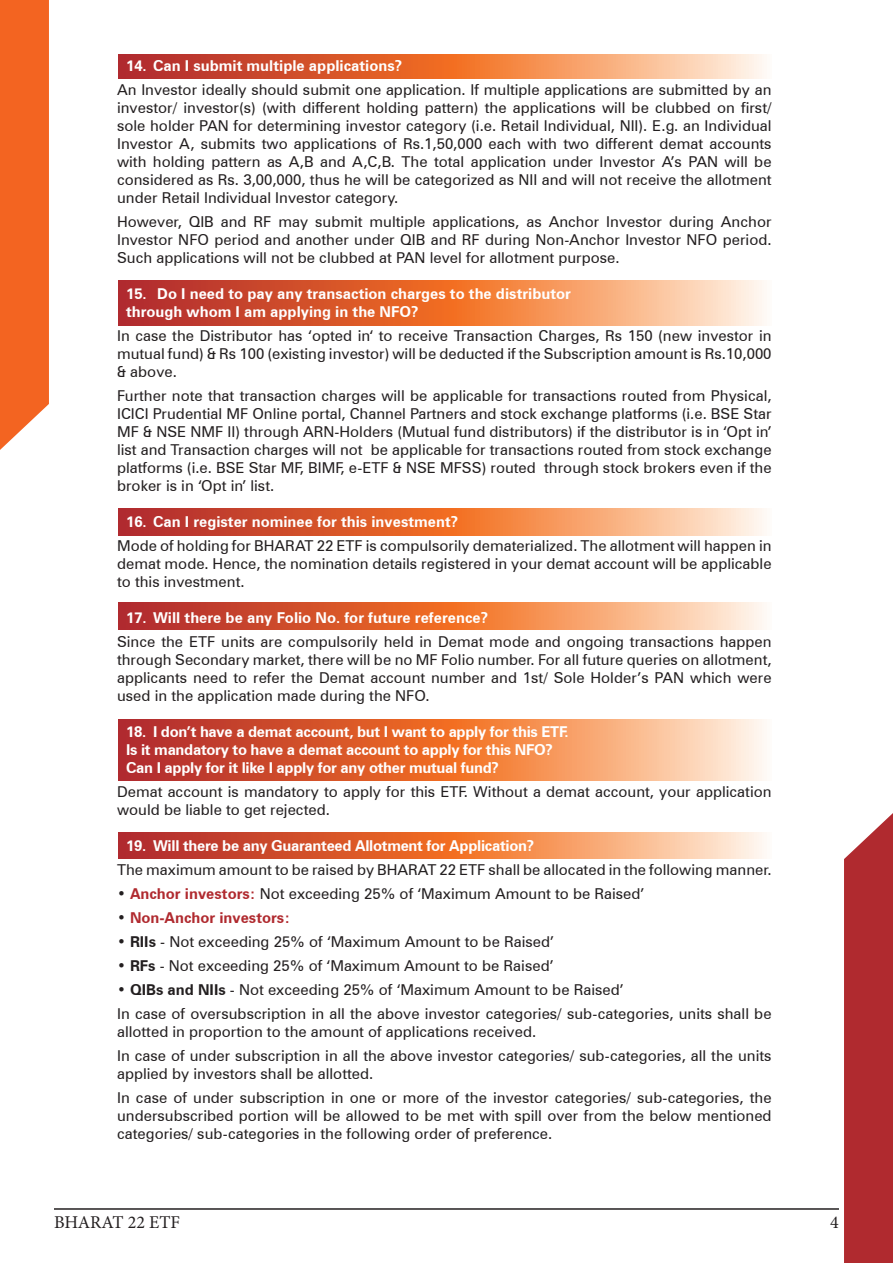
<style>
.page{position:relative;width:893px;height:1263px;background:#fff}
.page>*{position:absolute;margin:0;border:0;box-sizing:border-box;transform-origin:0 0}
.t1{font:18px "Minion Pro";color:#231f20}
.t2{font:15px/18px "Zurich BT";color:#231f20;text-align:justify}
.t3{font:700 15px/18px "Zurich BT";color:#fff}
.t4{font:700 15px/18px "Zurich BT";letter-spacing:-.02em;color:#fff}
.t5{font:700 15px "Zurich BT";color:#b02a2f}
.s1{font-weight:700;color:#b02a2f}
.s2{color:#231f20}
.s3{font-weight:700}
</style>
<div class="page">
<div style="left:0;top:0;width:49px;height:450px;background:#f36421"></div>
<div style="left:844px;top:813px;width:49px;height:450px;background:#b02a2f"></div>
<hr style="left:54px;top:1208px;width:785px;height:2px;background:#231f20">
<svg style="left:118px;top:54px;width:646px;height:24px;background:#e37c53"></svg>
<svg style="left:118px;top:280px;width:646px;height:45px;background:#e37c53"></svg>
<svg style="left:118px;top:509px;width:646px;height:27px;background:#e37c53"></svg>
<svg style="left:118px;top:603px;width:646px;height:27px;background:#e37c53"></svg>
<svg style="left:118px;top:719px;width:646px;height:61px;background:#e37c53"></svg>
<svg style="left:118px;top:832px;width:646px;height:26px;background:#e37c53"></svg>
<p class="t3" style="left:126px;top:56px;width:278px">14. Can I submit multiple applications?</p>
<p class="t2" style="left:117px;top:80px;width:656px">An Investor ideally should submit one application. If multiple applications are submitted by an investor/ investor(s) (with different holding pattern) the applications will be clubbed on first/ sole holder PAN for determining investor category (i.e. Retail Individual, NII). E.g. an Individual Investor A, submits two applications of Rs.1,50,000 each with two different demat accounts with holding pattern as A,B and A,C,B. The total application under Investor A’s PAN will be considered as Rs. 3,00,000, thus he will be categorized as NII and will not receive the allotment under Retail Individual Investor category.</p>
<p class="t2" style="left:117px;top:212px;width:656px">However, QIB and RF may submit multiple applications, as Anchor Investor during Anchor Investor NFO period and another under QIB and RF during Non-Anchor Investor NFO period.<br>Such applications will not be clubbed at PAN level for allotment purpose.</p>
<p class="t3" style="left:126px;top:284px;width:446px">15. Do I need to pay any transaction charges to the distributor through whom I am applying in the NFO?</p>
<p class="t2" style="left:117px;top:326px;width:656px">In case the Distributor has ‘opted in‘ to receive Transaction Charges, Rs 150 (new investor in mutual fund) &amp; Rs 100 (existing investor) will be deducted if the Subscription amount is Rs.10,000 &amp; above.</p>
<p class="t2" style="left:117px;top:386px;width:656px">Further note that transaction charges will be applicable for transactions routed from Physical, ICICI Prudential MF Online portal, Channel Partners and stock exchange platforms (i.e. BSE Star MF &amp; NSE NMF II) through ARN-Holders (Mutual fund distributors) if the distributor is in ‘Opt in’ list and Transaction charges will not be applicable for transactions routed from stock exchange platforms (i.e. BSE Star MF, BIMF, e-ETF &amp; NSE MFSS) routed through stock brokers even if the broker is in ‘Opt in’ list.</p>
<p class="t3" style="left:126px;top:512px;width:334px">16. Can I register nominee for this investment?</p>
<p class="t2" style="left:117px;top:536px;width:656px">Mode of holding for BHARAT 22 ETF is compulsorily dematerialized. The allotment will happen in demat mode. Hence, the nomination details registered in your demat account will be applicable to this investment.</p>
<p class="t3" style="left:126px;top:608px;width:364px">17. Will there be any Folio No. for future reference?</p>
<p class="t2" style="left:117px;top:632px;width:656px">Since the ETF units are compulsorily held in Demat mode and ongoing transactions happen through Secondary market, there will be no MF Folio number. For all future queries on allotment, applicants need to refer the Demat account number and 1st/ Sole Holder’s PAN which were used in the application made during the NFO.</p>
<p class="t4" style="left:126px;top:722px;width:444px">18. I don’t have a demat account, but I want to apply for this ETF.<br>Is it mandatory to have a demat account to apply for this NFO?<br>Can I apply for it like I apply for any other mutual fund?</p>
<p class="t2" style="left:117px;top:782px;width:656px">Demat account is mandatory to apply for this ETF. Without a demat account, your application would be liable to get rejected.</p>
<p class="t4" style="left:126px;top:836px;width:410px">19. Will there be any Guaranteed Allotment for Application?</p>
<p class="t2" style="left:117px;top:860px;width:656px">The maximum amount to be raised by BHARAT 22 ETF shall be allocated in the following manner.</p>
<p class="t2" style="left:117px;top:884px;width:529px">• <span class="s1">Anchor investors:</span> Not exceeding 25% of ‘Maximum Amount to be Raised’</p>
<p class="t5" style="left:117px;top:908px;width:175px"><span class="s2">•</span> Non-Anchor investors:</p>
<p class="t2" style="left:117px;top:932px;width:438px">• <span class="s3">RIIs</span> - Not exceeding 25% of ‘Maximum Amount to be Raised’</p>
<p class="t2" style="left:117px;top:956px;width:438px">• <span class="s3">RFs</span> - Not exceeding 25% of ‘Maximum Amount to be Raised’</p>
<p class="t2" style="left:117px;top:980px;width:508px">• <span class="s3">QIBs and NIIs</span> - Not exceeding 25% of ‘Maximum Amount to be Raised’</p>
<p class="t2" style="left:117px;top:1004px;width:656px">In case of oversubscription in all the above investor categories/ sub-categories, units shall be allotted in proportion to the amount of applications received.</p>
<p class="t2" style="left:117px;top:1046px;width:656px">In case of under subscription in all the above investor categories/ sub-categories, all the units applied by investors shall be allotted.</p>
<p class="t2" style="left:117px;top:1088px;width:656px">In case of under subscription in one or more of the investor categories/ sub-categories, the undersubscribed portion will be allowed to be met with spill over from the below mentioned categories/ sub-categories in the following order of preference.</p>
<p class="t1" style="left:54px;top:1210px;width:127px">BHARAT 22 ETF</p>
<p class="t1" style="left:830px;top:1210px;width:10px">4</p>
</div>
